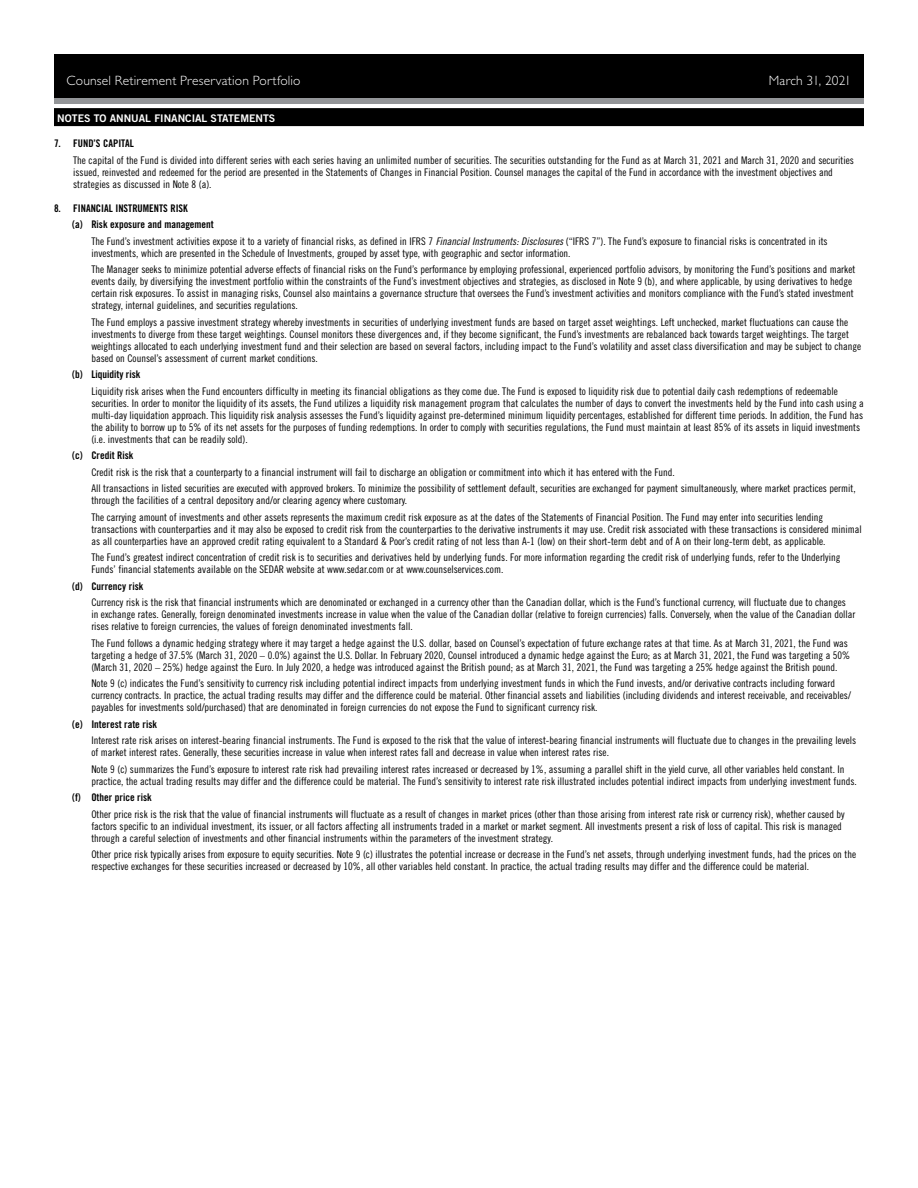
<style>
.page{position:relative;width:918px;height:1188px;background:#fff}
.page>*{position:absolute;margin:0;border:0;box-sizing:border-box;transform-origin:0 0}
.t1{font:300 13.5px "Gill Sans Std";letter-spacing:.015em;color:#fff}
._2_-__a{font:10.5px/12px "Trade Gothic LT Std Cn 18";color:#000}
.S1_-__note_text{font:10.5px/12px "Trade Gothic LT Std Cn 18";color:#000}
.S2_-__a__title_bold{font:10.5px "Trade Gothic LT Std Bd Cn 20";color:#000}
._1_-___note{font:10.5px "Trade Gothic LT Std Bd Cn 20";color:#000}
.t2{font:10.5px "Trade Gothic LT Std Bd 2";color:#fff}
.s1{font-family:"Trade Gothic LT Std Cn 18 Obl"}
</style>
<div class="page">
<div style="left:54px;top:54px;width:810px;height:46px;background:#000"></div>
<div style="left:54px;top:98px;width:810px;height:5px;background:#939598"></div>
<div style="left:54px;top:108px;width:810px;height:18px;background:#000"></div>
<p class="t1" style="left:67px;top:72px;width:235px">Counsel Retirement Preservation Portfolio</p>
<p class="t1" style="left:769px;top:72px;width:84px">March 31, 2021</p>
<p class="t2" style="left:57px;top:111px;width:220px">NOTES TO ANNUAL FINANCIAL STATEMENTS</p>
<p class="_1_-___note" style="left:54px;top:137px;width:81px">7. FUND’S CAPITAL</p>
<p class="S1_-__note_text" style="left:73px;top:154px;width:782px">The capital of the Fund is divided into different series with each series having an unlimited number of securities. The securities outstanding for the Fund as at March 31, 2021 and March 31, 2020 and securities issued, reinvested and redeemed for the period are presented in the Statements of Changes in Financial Position. Counsel manages the capital of the Fund in accordance with the investment objectives and strategies as discussed in Note 8 (a).</p>
<p class="_1_-___note" style="left:54px;top:201px;width:135px">8. FINANCIAL INSTRUMENTS RISK</p>
<p class="S2_-__a__title_bold" style="left:72px;top:218px;width:143px">(a) Risk exposure and management</p>
<p class="_2_-__a" style="left:91px;top:235px;width:738px">The Fund’s investment activities expose it to a variety of financial risks, as defined in IFRS 7 <span class="s1">Financial Instruments: Disclosures</span> (“IFRS 7”). The Fund’s exposure to financial risks is concentrated in its investments, which are presented in the Schedule of Investments, grouped by asset type, with geographic and sector information.</p>
<p class="_2_-__a" style="left:91px;top:263px;width:765px">The Manager seeks to minimize potential adverse effects of financial risks on the Fund’s performance by employing professional, experienced portfolio advisors, by monitoring the Fund’s positions and market events daily, by diversifying the investment portfolio within the constraints of the Fund’s investment objectives and strategies, as disclosed in Note 9 (b), and where applicable, by using derivatives to hedge certain risk exposures. To assist in managing risks, Counsel also maintains a governance structure that oversees the Fund’s investment activities and monitors compliance with the Fund’s stated investment strategy, internal guidelines, and securities regulations.</p>
<p class="_2_-__a" style="left:91px;top:316px;width:772px">The Fund employs a passive investment strategy whereby investments in securities of underlying investment funds are based on target asset weightings. Left unchecked, market fluctuations can cause the investments to diverge from these target weightings. Counsel monitors these divergences and, if they become significant, the Fund’s investments are rebalanced back towards target weightings. The target weightings allocated to each underlying investment fund and their selection are based on several factors, including impact to the Fund’s volatility and asset class diversification and may be subject to change based on Counsel’s assessment of current market conditions.</p>
<p class="S2_-__a__title_bold" style="left:72px;top:368px;width:70px">(b) Liquidity risk</p>
<p class="_2_-__a" style="left:91px;top:385px;width:774px">Liquidity risk arises when the Fund encounters difficulty in meeting its financial obligations as they come due. The Fund is exposed to liquidity risk due to potential daily cash redemptions of redeemable securities. In order to monitor the liquidity of its assets, the Fund utilizes a liquidity risk management program that calculates the number of days to convert the investments held by the Fund into cash using a multi-day liquidation approach. This liquidity risk analysis assesses the Fund’s liquidity against pre-determined minimum liquidity percentages, established for different time periods. In addition, the Fund has the ability to borrow up to 5% of its net assets for the purposes of funding redemptions. In order to comply with securities regulations, the Fund must maintain at least 85% of its assets in liquid investments (i.e. investments that can be readily sold).</p>
<p class="S2_-__a__title_bold" style="left:72px;top:449px;width:63px">(c) Credit Risk</p>
<p class="_2_-__a" style="left:91px;top:466px;width:585px">Credit risk is the risk that a counterparty to a financial instrument will fail to discharge an obligation or commitment into which it has entered with the Fund.</p>
<p class="_2_-__a" style="left:91px;top:482px;width:766px">All transactions in listed securities are executed with approved brokers. To minimize the possibility of settlement default, securities are exchanged for payment simultaneously, where market practices permit, through the facilities of a central depository and/or clearing agency where customary.</p>
<p class="_2_-__a" style="left:91px;top:511px;width:772px">The carrying amount of investments and other assets represents the maximum credit risk exposure as at the dates of the Statements of Financial Position. The Fund may enter into securities lending transactions with counterparties and it may also be exposed to credit risk from the counterparties to the derivative instruments it may use. Credit risk associated with these transactions is considered minimal as all counterparties have an approved credit rating equivalent to a Standard &amp; Poor’s credit rating of not less than A-1 (low) on their short-term debt and of A on their long-term debt, as applicable.</p>
<p class="_2_-__a" style="left:91px;top:551px;width:751px">The Fund’s greatest indirect concentration of credit risk is to securities and derivatives held by underlying funds. For more information regarding the credit risk of underlying funds, refer to the Underlying<br>Funds’ financial statements available on the SEDAR website at www.sedar.com or at www.counselservices.com.</p>
<p class="S2_-__a__title_bold" style="left:72px;top:579px;width:73px">(d) Currency risk</p>
<p class="_2_-__a" style="left:91px;top:596px;width:765px">Currency risk is the risk that financial instruments which are denominated or exchanged in a currency other than the Canadian dollar, which is the Fund’s functional currency, will fluctuate due to changes in exchange rates. Generally, foreign denominated investments increase in value when the value of the Canadian dollar (relative to foreign currencies) falls. Conversely, when the value of the Canadian dollar rises relative to foreign currencies, the values of foreign denominated investments fall.</p>
<p class="_2_-__a" style="left:91px;top:637px;width:761px">The Fund follows a dynamic hedging strategy where it may target a hedge against the U.S. dollar, based on Counsel’s expectation of future exchange rates at that time. As at March 31, 2021, the Fund was targeting a hedge of 37.5% (March 31, 2020 – 0.0%) against the U.S. Dollar. In February 2020, Counsel introduced a dynamic hedge against the Euro; as at March 31, 2021, the Fund was targeting a 50% (March 31, 2020 – 25%) hedge against the Euro. In July 2020, a hedge was introduced against the British pound; as at March 31, 2021, the Fund was targeting a 25% hedge against the British pound.</p>
<p class="_2_-__a" style="left:91px;top:677px;width:761px">Note 9 (c) indicates the Fund’s sensitivity to currency risk including potential indirect impacts from underlying investment funds in which the Fund invests, and/or derivative contracts including forward currency contracts. In practice, the actual trading results may differ and the difference could be material. Other financial assets and liabilities (including dividends and interest receivable, and receivables/ payables for investments sold/purchased) that are denominated in foreign currencies do not expose the Fund to significant currency risk.</p>
<p class="S2_-__a__title_bold" style="left:72px;top:717px;width:86px">(e) Interest rate risk</p>
<p class="_2_-__a" style="left:91px;top:734px;width:767px">Interest rate risk arises on interest-bearing financial instruments. The Fund is exposed to the risk that the value of interest-bearing financial instruments will fluctuate due to changes in the prevailing levels of market interest rates. Generally, these securities increase in value when interest rates fall and decrease in value when interest rates rise.</p>
<p class="_2_-__a" style="left:91px;top:763px;width:767px">Note 9 (c) summarizes the Fund’s exposure to interest rate risk had prevailing interest rates increased or decreased by 1%, assuming a parallel shift in the yield curve, all other variables held constant. In practice, the actual trading results may differ and the difference could be material. The Fund’s sensitivity to interest rate risk illustrated includes potential indirect impacts from underlying investment funds.</p>
<p class="S2_-__a__title_bold" style="left:72px;top:791px;width:81px">(f) Other price risk</p>
<p class="_2_-__a" style="left:91px;top:808px;width:755px">Other price risk is the risk that the value of financial instruments will fluctuate as a result of changes in market prices (other than those arising from interest rate risk or currency risk), whether caused by factors specific to an individual investment, its issuer, or all factors affecting all instruments traded in a market or market segment. All investments present a risk of loss of capital. This risk is managed through a careful selection of investments and other financial instruments within the parameters of the investment strategy.</p>
<p class="_2_-__a" style="left:91px;top:848px;width:766px">Other price risk typically arises from exposure to equity securities. Note 9 (c) illustrates the potential increase or decrease in the Fund’s net assets, through underlying investment funds, had the prices on the respective exchanges for these securities increased or decreased by 10%, all other variables held constant. In practice, the actual trading results may differ and the difference could be material.</p>
</div>
